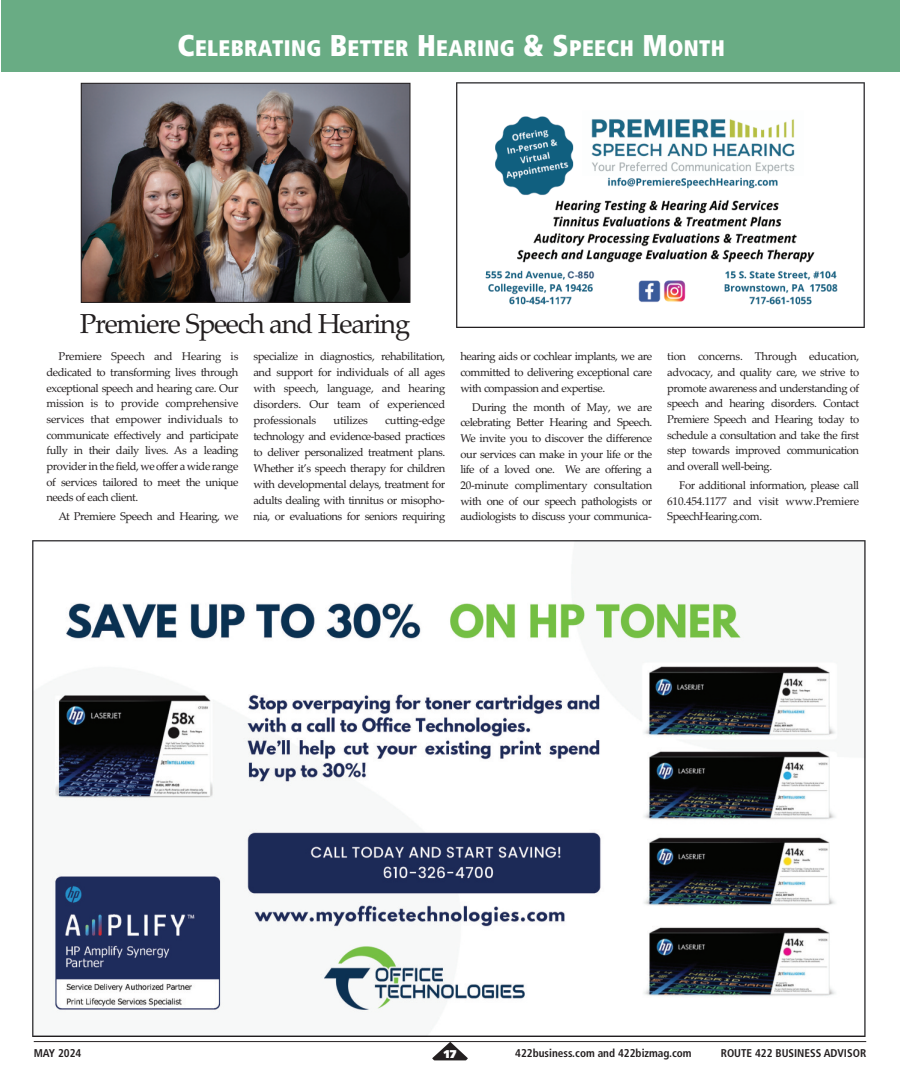
<style>
.page{position:relative;width:900px;height:1092px;background:#fff}
.page>*{position:absolute;margin:0;border:0;box-sizing:border-box;transform-origin:0 0}
.t1{font:27.5px "Palatino Linotype";letter-spacing:-.045em;color:#231f20}
.t2{font:900 condensed 22.5px "Frutiger";letter-spacing:.02em;color:#fff}
.t3{font:11.25px/15.6px "Palatino Linotype";letter-spacing:-.04em;color:#231f20;text-align:justify}
.t4{font:700 condensed 11.25px "Frutiger";color:#231f20}
.t5{font:11.25px "Palatino Linotype";letter-spacing:-.02em;color:#231f20}
.t6{font:900 11.25px "Frutiger";color:#fff}
.s1{font-size:30px}
</style>
<div class="page">
<div style="left:1px;top:0;width:899px;height:71px;background:#69ac84"></div>
<img style="left:83px;top:85px;width:325px;height:215px">
<div style="left:81px;top:83px;width:329px;height:219px;border:1px solid #231f20"></div>
<img style="left:32px;top:540px;width:833px;height:496px">
<img style="left:456px;top:82px;width:409px;height:245px">
<hr style="left:34px;top:1041px;width:832px;height:1px;background:#231f20">
<svg style="left:432px;top:1041px;width:36px;height:19px"></svg>
<h2 class="t2" style="left:177px;top:39px;width:549px"><span class="s1">C</span>ELEBRATING <span class="s1">B</span>ETTER <span class="s1">H</span>EARING <span class="s1">&amp; S</span>PEECH <span class="s1">M</span>ONTH</h2>
<h1 class="t1" style="left:80px;top:307px;width:332px">Premiere Speech and Hearing</h1>
<p class="t3" style="left:47px;top:348px;width:193px;text-indent:12px">Premiere Speech and Hearing is dedicated to transforming lives through exceptional speech and hearing care. Our mission is to provide comprehensive services that empower individuals to communicate effectively and participate fully in their daily lives. As a leading provider in the field, we offer a wide range of services tailored to meet the unique needs of each client.</p>
<p class="t3" style="left:59px;top:508px;width:181px">At Premiere Speech and Hearing, we</p>
<p class="t3" style="left:253px;top:348px;width:193px;line-height:16px">specialize in diagnostics, rehabilitation, and support for individuals of all ages with speech, language, and hearing disorders. Our team of experienced professionals</p>
<p class="t3" style="left:253px;top:412px;width:193px;line-height:16px;text-indent:132px">cutting-edge technology and evidence-based practices to deliver personalized treatment plans.<br>Whether it’s speech therapy for children with developmental delays, treatment for adults dealing with tinnitus or misopho&shy;nia, or evaluations for seniors requiring</p>
<p class="t5" style="left:334px;top:414px;width:36px">utilizes</p>
<p class="t3" style="left:460px;top:348px;width:193px">hearing aids or cochlear implants, we are committed to delivering exceptional care with compassion and expertise.</p>
<p class="t3" style="left:460px;top:399px;width:193px;text-indent:12px">During the month of May, we are celebrating Better Hearing and Speech.<br>We invite you to discover the difference our services can make in your life or the life of a loved one. We are offering a 20-minute complimentary consultation with one of our speech pathologists or audiologists to discuss your communica-</p>
<p class="t3" style="left:667px;top:348px;width:193px">tion concerns. Through education, advocacy, and quality care, we strive to promote awareness and understanding of speech and hearing disorders. Contact Premiere Speech and Hearing today to schedule a consultation and take the first step towards improved communication and overall well-being.</p>
<p class="t3" style="left:667px;top:477px;width:193px;text-indent:12px">For additional information, please call 610.454.1177 and visit www.Premiere SpeechHearing.com.</p>
<p class="t4" style="left:34px;top:1048px;width:49px">MAY 2024</p>
<p class="t6" style="left:444px;top:1049px;width:14px">17</p>
<p class="t4" style="left:515px;top:1048px;width:178px">422business.com and 422bizmag.com</p>
<p class="t4" style="left:721px;top:1048px;width:147px">ROUTE 422 BUSINESS ADVISOR</p>
</div>
